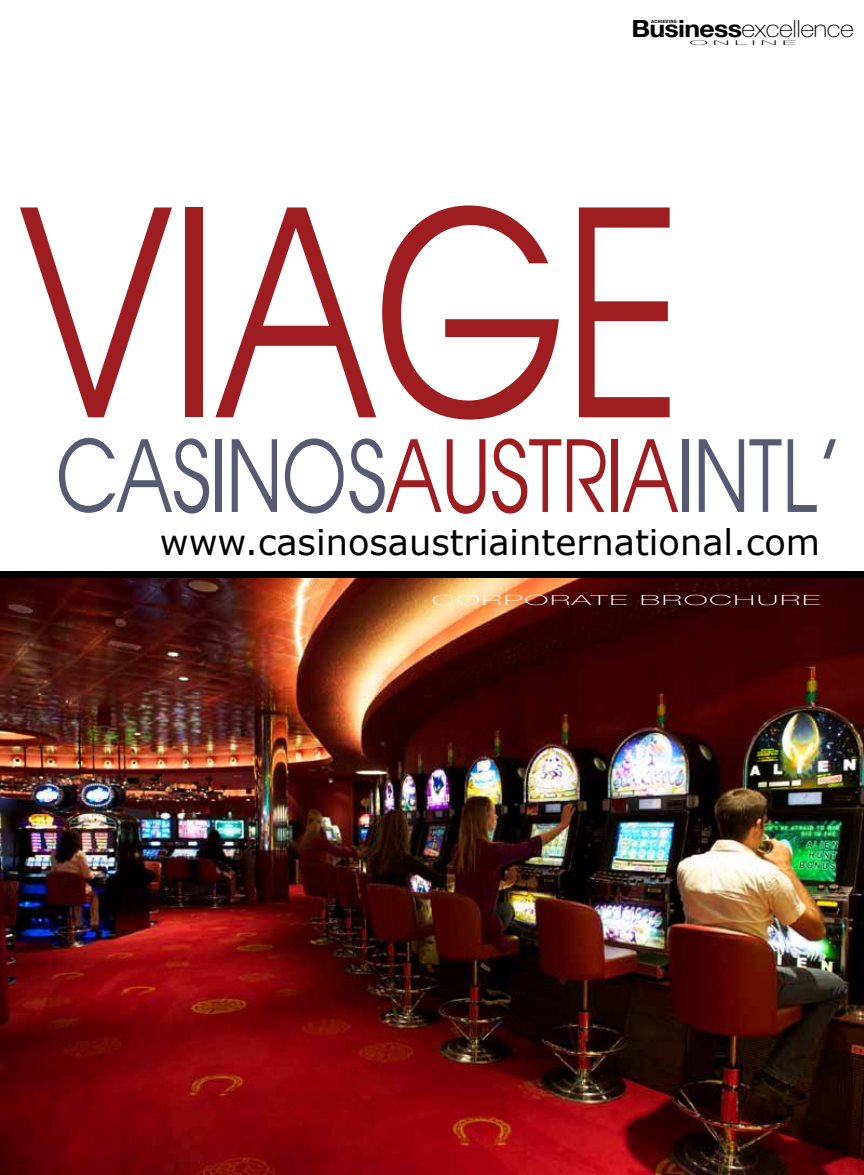
<style>
.page{position:relative;width:864px;height:1175px;background:#fff}
.page>*{position:absolute;margin:0;border:0;box-sizing:border-box;transform-origin:0 0}
.t1{font:283.5px "Avante";letter-spacing:-.02em;color:#9e1d20;scale:.78 1}
.t2{font:98.25px "Avante";letter-spacing:-.02em;color:#565b71;scale:.78 1}
.t3{font:35.25px "Verdana";color:#000}
.t4{font:100 23.7px "Helvetica Neue";letter-spacing:-.02em;color:#000;scale:1.13 1}
.t5{font:100 14.1px "Helvetica Neue";letter-spacing:.05em;color:#fff;scale:2.3 1}
.t6{font:100 6.6px "Helvetica Neue";letter-spacing:.19em;color:#000;scale:3.82 1}
.t7{font:700 condensed 4.35px "Helvetica Neue";letter-spacing:.05em;color:#000;scale:1.25 1}
.s1{font-weight:700}
.s2{color:#9e1d20}
</style>
<div class="page">
<img style="left:0;top:577px;width:864px;height:597px">
<div style="left:0;top:571px;width:864px;height:6px;background:#000"></div>
<p class="t4" style="left:631px;top:15px;width:199px"><span class="s1">Business</span>excellence</p>
<p class="t7" style="left:651px;top:19px;width:22px">ACHIEVING</p>
<p class="t6" style="left:689px;top:39px;width:29px">ONLINE</p>
<h1 class="t1" style="left:18px;top:138px;width:852px">VIAGE</h1>
<h2 class="t2" style="left:56px;top:415px;width:1013px">CASINOS<span class="s2">AUSTRIA</span>INTL’</h2>
<p class="t3" style="left:160px;top:519px;width:662px">www.casinosaustriainternational.com</p>
<p class="t5" style="left:432px;top:591px;width:170px">CORPORATE BROCHURE</p>
</div>
